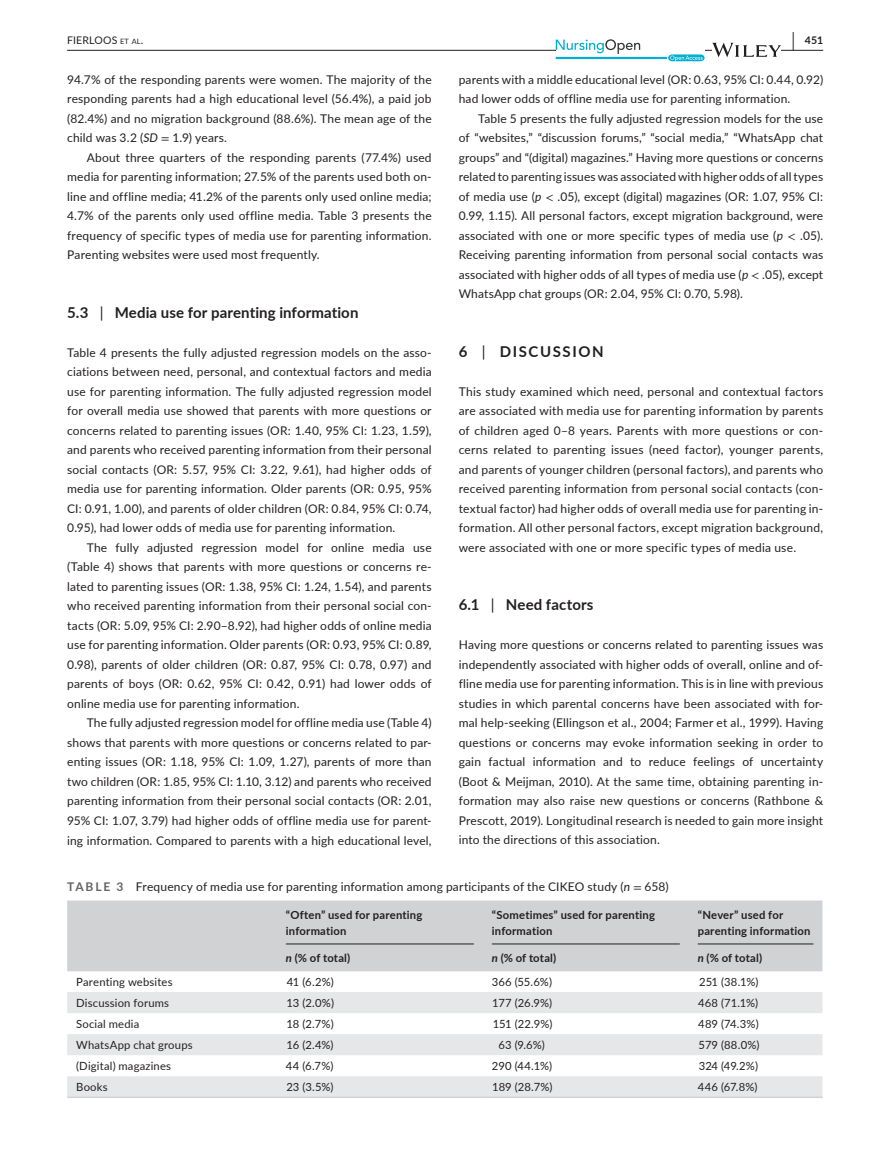
<style>
.page{position:relative;width:893px;height:1174px;background:#fff}
.page>*{position:absolute;margin:0;border:0;box-sizing:border-box;transform-origin:0 0}
.t1{font:700 19.5px "Lato";color:#231f20;scale:.48 1}
.t2{font:700 15px "Lato";letter-spacing:.01em;color:#231f20}
.t3{font:700 15px "Lato";letter-spacing:.11em;color:#231f20}
.t4{font:12px/19.5px "Lato";letter-spacing:.015em;color:#231f20;text-align:justify}
.t5{font:11.25px "Lato";letter-spacing:.015em;color:#231f20}
.t6{font:700 11.25px/15.8px "Lato";letter-spacing:.015em;color:#231f20}
.t7{font:10.5px "Lato";letter-spacing:.01em;color:#231f20}
.t8{font:700 10.5px "Lato";color:#231f20}
.s1{font-size:7.35px}
.s2{font-style:italic}
.s3{font-family:"STIX"}
.s4{font-weight:400}
.s5{font-weight:700;color:#636366}
</style>
<div class="page">
<hr style="left:67px;top:50px;width:756px;height:1px;background:#231f20">
<svg style="left:556px;top:39px;width:149px;height:22px"></svg>
<svg style="left:712px;top:43px;width:69px;height:14px"></svg>
<div style="left:67px;top:900px;width:755px;height:71px;background:#d1d2d4"></div>
<svg style="left:67px;top:992px;width:755px;height:104px;fill:#e6e7e9"></svg>
<hr style="left:67px;top:1096px;width:210px;height:2px;background:#d1d2d4">
<hr style="left:277px;top:1096px;width:206px;height:2px;background:#d1d2d4">
<hr style="left:483px;top:1096px;width:206px;height:2px;background:#d1d2d4">
<hr style="left:689px;top:1096px;width:133px;height:2px;background:#d1d2d4">
<hr style="left:286px;top:943px;width:188px;height:1px;background:#231f20">
<hr style="left:492px;top:943px;width:188px;height:1px;background:#231f20">
<hr style="left:698px;top:943px;width:115px;height:1px;background:#231f20">
<h1 class="t1" style="left:792px;top:25px;width:7px">|</h1>
<p class="t7" style="left:67px;top:33px;width:78px">FIERLOOS <span class="s1">et al</span>.</p>
<p class="t8" style="left:805px;top:33px;width:20px">451</p>
<p class="t4" style="left:67px;top:69px;width:366px">94.7% of the responding parents were women. The majority of the responding parents had a high educational level (56.4%), a paid job (82.4%) and no migration background (88.6%). The mean age of the child was 3.2 (<span class="s2">SD</span> <span class="s3">=</span> 1.9) years.</p>
<p class="t4" style="left:67px;top:147px;width:366px;text-indent:20px">About three quarters of the responding parents (77.4%) used media for parenting information; 27.5% of the parents used both on&shy;line and offline media; 41.2% of the parents only used online media; 4.7% of the parents only used offline media. Table 3 presents the frequency of specific types of media use for parenting information.<br>Parenting websites were used most frequently.</p>
<p class="t4" style="left:459px;top:69px;width:366px">parents with a middle educational level (OR: 0.63, 95% CI: 0.44, 0.92) had lower odds of offline media use for parenting information.</p>
<p class="t4" style="left:459px;top:108px;width:366px;text-indent:20px">Table 5 presents the fully adjusted regression models for the use of “websites,” “discussion forums,” “social media,” “WhatsApp chat groups” and “(digital) magazines.” Having more questions or concerns related to parenting issues was associated with higher odds of all types of media use (<span class="s2">p</span> <span class="s3">&lt;</span> .05), except (digital) magazines (OR: 1.07, 95% CI:<br>0.99, 1.15). All personal factors, except migration background, were associated with one or more specific types of media use (<span class="s2">p</span> <span class="s3">&lt;</span> .05).<br>Receiving parenting information from personal social contacts was associated with higher odds of all types of media use (<span class="s2">p</span> <span class="s3">&lt;</span> .05), except WhatsApp chat groups (OR: 2.04, 95% CI: 0.70, 5.98).</p>
<p class="t2" style="left:67px;top:301px;width:293px">5.3 <span class="s4">|</span> Media use for parenting information</p>
<p class="t4" style="left:67px;top:342px;width:366px">Table 4 presents the fully adjusted regression models on the asso&shy;ciations between need, personal, and contextual factors and media use for parenting information. The fully adjusted regression model for overall media use showed that parents with more questions or concerns related to parenting issues (OR: 1.40, 95% CI: 1.23, 1.59), and parents who received parenting information from their personal social contacts (OR: 5.57, 95% CI: 3.22, 9.61), had higher odds of media use for parenting information. Older parents (OR: 0.95, 95% CI: 0.91, 1.00), and parents of older children (OR: 0.84, 95% CI: 0.74, 0.95), had lower odds of media use for parenting information.</p>
<p class="t4" style="left:67px;top:537px;width:366px;text-indent:20px">The fully adjusted regression model for online media use (Table 4) shows that parents with more questions or concerns re&shy;lated to parenting issues (OR: 1.38, 95% CI: 1.24, 1.54), and parents who received parenting information from their personal social con&shy;tacts (OR: 5.09, 95% CI: 2.90–8.92), had higher odds of online media use for parenting information. Older parents (OR: 0.93, 95% CI: 0.89, 0.98), parents of older children (OR: 0.87, 95% CI: 0.78, 0.97) and parents of boys (OR: 0.62, 95% CI: 0.42, 0.91) had lower odds of online media use for parenting information.</p>
<p class="t4" style="left:67px;top:713px;width:366px;text-indent:20px">The fully adjusted regression model for offline media use (Table 4) shows that parents with more questions or concerns related to par&shy;enting issues (OR: 1.18, 95% CI: 1.09, 1.27), parents of more than two children (OR: 1.85, 95% CI: 1.10, 3.12) and parents who received parenting information from their personal social contacts (OR: 2.01, 95% CI: 1.07, 3.79) had higher odds of offline media use for parent&shy;ing information. Compared to parents with a high educational level,</p>
<p class="t3" style="left:459px;top:340px;width:147px">6 <span class="s4">|</span> DISCUSSION</p>
<p class="t4" style="left:459px;top:381px;width:366px">This study examined which need, personal and contextual factors are associated with media use for parenting information by parents of children aged 0–8 years. Parents with more questions or con&shy;cerns related to parenting issues (need factor), younger parents, and parents of younger children (personal factors), and parents who received parenting information from personal social contacts (con&shy;textual factor) had higher odds of overall media use for parenting in&shy;formation. All other personal factors, except migration background, were associated with one or more specific types of media use.</p>
<p class="t2" style="left:459px;top:594px;width:136px">6.1 <span class="s4">|</span> Need factors</p>
<p class="t4" style="left:459px;top:635px;width:366px">Having more questions or concerns related to parenting issues was independently associated with higher odds of overall, online and of&shy;fline media use for parenting information. This is in line with previous studies in which parental concerns have been associated with for&shy;mal help-seeking (Ellingson et al., 2004; Farmer et al., 1999). Having questions or concerns may evoke information seeking in order to gain factual information and to reduce feelings of uncertainty (Boot &amp; Meijman, 2010). At the same time, obtaining parenting in&shy;formation may also raise new questions or concerns (Rathbone &amp; Prescott, 2019). Longitudinal research is needed to gain more insight into the directions of this association.</p>
<p class="t4" style="left:67px;top:876px;width:603px"><span class="s5">TABLE 3</span> Frequency of media use for parenting information among participants of the CIKEO study (<span class="s2">n</span> <span class="s3">=</span> 658)</p>
<p class="t6" style="left:286px;top:906px;width:138px">“Often” used for parenting information</p>
<p class="t6" style="left:492px;top:906px;width:165px">“Sometimes” used for parenting information</p>
<p class="t6" style="left:698px;top:906px;width:114px">“Never” used for parenting information</p>
<p class="t6" style="left:286px;top:949px;width:66px"><span class="s2">n</span> (% of total)</p>
<p class="t6" style="left:492px;top:949px;width:66px"><span class="s2">n</span> (% of total)</p>
<p class="t6" style="left:698px;top:949px;width:66px"><span class="s2">n</span> (% of total)</p>
<p class="t5" style="left:76px;top:974px;width:98px">Parenting websites</p>
<p class="t5" style="left:287px;top:974px;width:48px">41 (6.2%)</p>
<p class="t5" style="left:492px;top:974px;width:62px">366 (55.6%)</p>
<p class="t5" style="left:699px;top:974px;width:61px">251 (38.1%)</p>
<p class="t5" style="left:76px;top:995px;width:94px">Discussion forums</p>
<p class="t5" style="left:287px;top:995px;width:49px">13 (2.0%)</p>
<p class="t5" style="left:492px;top:995px;width:62px">177 (26.9%)</p>
<p class="t5" style="left:698px;top:995px;width:62px">468 (71.1%)</p>
<p class="t5" style="left:76px;top:1016px;width:65px">Social media</p>
<p class="t5" style="left:287px;top:1016px;width:49px">18 (2.7%)</p>
<p class="t5" style="left:493px;top:1016px;width:61px">151 (22.9%)</p>
<p class="t5" style="left:698px;top:1016px;width:62px">489 (74.3%)</p>
<p class="t5" style="left:76px;top:1037px;width:118px">WhatsApp chat groups</p>
<p class="t5" style="left:287px;top:1037px;width:49px">16 (2.4%)</p>
<p class="t5" style="left:498px;top:1037px;width:48px">63 (9.6%)</p>
<p class="t5" style="left:699px;top:1037px;width:62px">579 (88.0%)</p>
<p class="t5" style="left:76px;top:1058px;width:97px">(Digital) magazines</p>
<p class="t5" style="left:286px;top:1058px;width:49px">44 (6.7%)</p>
<p class="t5" style="left:492px;top:1058px;width:62px">290 (44.1%)</p>
<p class="t5" style="left:699px;top:1058px;width:61px">324 (49.2%)</p>
<p class="t5" style="left:76px;top:1079px;width:33px">Books</p>
<p class="t5" style="left:286px;top:1079px;width:49px">23 (3.5%)</p>
<p class="t5" style="left:492px;top:1079px;width:62px">189 (28.7%)</p>
<p class="t5" style="left:698px;top:1079px;width:61px">446 (67.8%)</p>
</div>
